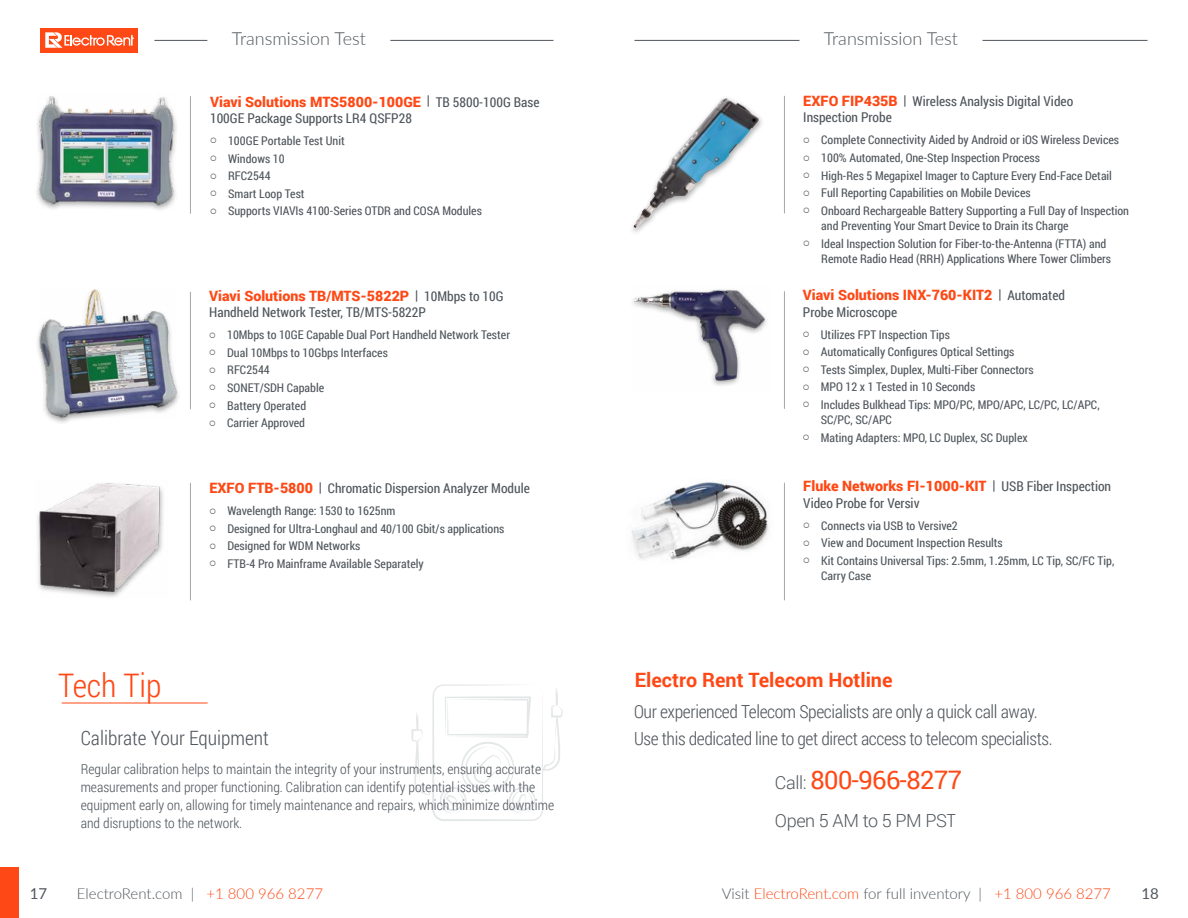
<style>
.page{position:relative;width:1188px;height:918px;background:#fff}
.page>*{position:absolute;margin:0;border:0;box-sizing:border-box;transform-origin:0 0}
.t1{font:300 32.4px "Roboto Condensed";color:#fe4815}
.t2{font:25.5px "Roboto";letter-spacing:-.02em;color:#fe4815}
.t3{font:700 19.8px "Roboto";color:#fe4815}
.t4{font:300 19.8px "Roboto Condensed";color:#4f555b}
.t5{font:300 18px/27px "Roboto Condensed";letter-spacing:-.02em;color:#4f555b}
.t6{font:300 18px "Lato";color:#4f555b}
.t7{font:300 18px "Roboto";letter-spacing:-.02em;color:#4f555b}
.t8{font:300 15px "Lato";color:#fe4815}
.t9{font:300 15px "Lato";color:#4f555b}
.t10{font:15px "Lato";color:#4f555b}
.t11{font:900 14.25px "Roboto";color:#fe4815}
.t12{font:300 13.8px/18px "Roboto Condensed";color:#4f555b}
.t13{font:13.5px/16.2px "Roboto Condensed";color:#4f555b}
.t14{font:12px/17.5px "Roboto Condensed";color:#4f555b}
.s1{font-family:"Roboto Condensed";font-weight:700;font-size:13.5px;color:#4f555b}
.s2{font-family:"Roboto Condensed";font-weight:400;font-size:13.5px;color:#4f555b}
.s3{font-family:"Roboto";font-weight:900;font-size:14.25px;color:#fe4815}
.s4{font-weight:700}
.s5{font-weight:300;font-size:18px;color:#4f555b}
.s6{font-family:"Roboto Condensed"}
.s7{color:#fe4815}
.s8{color:#4f555b}
</style>
<div class="page">
<div style="left:40px;top:28px;width:98px;height:24px;background:#fe4815"></div>
<svg style="left:45px;top:32px;width:89px;height:16px"></svg>
<div style="left:0;top:867px;width:18px;height:51px;background:#fe4815"></div>
<svg style="left:411px;top:684px;width:152px;height:137px"></svg>
<hr style="left:154px;top:40px;width:53px;height:1px;background:#4f555b">
<hr style="left:390px;top:40px;width:163px;height:1px;background:#4f555b">
<hr style="left:634px;top:40px;width:165px;height:1px;background:#4f555b">
<hr style="left:983px;top:40px;width:165px;height:1px;background:#4f555b">
<hr style="left:190px;top:483px;width:1px;height:117px;background:#a1a7aa">
<hr style="left:190px;top:292px;width:1px;height:117px;background:#a1a7aa">
<div style="left:35px;top:287px;width:146px;height:138px;background:#000;opacity:.35"></div>
<img style="left:39px;top:289px;width:137px;height:129px">
<hr style="left:784px;top:96px;width:1px;height:117px;background:#a1a7aa">
<hr style="left:784px;top:483px;width:1px;height:117px;background:#a1a7aa">
<img style="left:634px;top:98px;width:125px;height:130px">
<img style="left:631px;top:481px;width:139px;height:79px">
<img style="left:37px;top:483px;width:126px;height:114px">
<hr style="left:784px;top:291px;width:1px;height:118px;background:#a1a7aa">
<img style="left:632px;top:289px;width:135px;height:97px">
<hr style="left:190px;top:96px;width:1px;height:118px;background:#a1a7aa">
<img style="left:37px;top:96px;width:140px;height:113px">
<hr style="left:62px;top:703px;width:146px;height:1px;background:#fe4815">
<h3 class="t6" style="left:232px;top:26px;width:136px">Transmission Test</h3>
<h3 class="t6" style="left:824px;top:26px;width:136px">Transmission Test</h3>
<p class="t11" style="left:210px;top:92px;width:331px">Viavi Solutions MTS5800-100GE <span class="s1">|</span> <span class="s2">TB 5800-100G Base</span></p>
<p class="t13" style="left:210px;top:109px;width:203px">100GE Package Supports LR4 QSFP28</p>
<p class="t14" style="left:228px;top:132px;width:255px">100GE Portable Test Unit<br>Windows 10<br>RFC2544<br>Smart Loop Test<br>Supports VIAVIs 4100-Series OTDR and COSA Modules</p>
<p class="t13" style="left:803px;top:93px;width:271px"><span class="s3">EXFO FIP435B</span> <span class="s4">|</span> Wireless Analysis Digital Video<br>Inspection Probe</p>
<p class="t14" style="left:821px;top:131px;width:309px">Complete Connectivity Aided by Android or iOS Wireless Devices 100% Automated, One-Step Inspection Process<br>High-Res 5 Megapixel Imager to Capture Every End-Face Detail Full Reporting Capabilities on Mobile Devices<br>Onboard Rechargeable Battery Supporting a Full Day of Inspection</p>
<p class="t14" style="left:821px;top:217px;width:287px">and Preventing Your Smart Device to Drain its Charge<br>Ideal Inspection Solution for Fiber-to-the-Antenna (FTTA) and</p>
<p class="t14" style="left:821px;top:249px;width:291px">Remote Radio Head (RRH) Applications Where Tower Climbers</p>
<p class="t11" style="left:209px;top:286px;width:296px">Viavi Solutions TB/MTS-5822P <span class="s1">|</span> <span class="s2">10Mbps to 10G</span></p>
<p class="t13" style="left:209px;top:304px;width:218px">Handheld Network Tester, TB/MTS-5822P</p>
<p class="t14" style="left:227px;top:326px;width:284px">10Mbps to 10GE Capable Dual Port Handheld Network Tester<br>Dual 10Mbps to 10Gbps Interfaces<br>RFC2544<br>SONET/SDH Capable<br>Battery Operated<br>Carrier Approved</p>
<p class="t11" style="left:803px;top:285px;width:264px">Viavi Solutions INX-760-KIT2 <span class="s1">|</span> <span class="s2">Automated</span></p>
<p class="t13" style="left:803px;top:303px;width:96px">Probe Microscope</p>
<p class="t14" style="left:821px;top:325px;width:280px">Utilizes FPT Inspection Tips<br>Automatically Configures Optical Settings<br>Tests Simplex, Duplex, Multi-Fiber Connectors<br>MPO 12 x 1 Tested in 10 Seconds<br>Includes Bulkhead Tips: MPO/PC, MPO/APC, LC/PC, LC/APC,</p>
<p class="t14" style="left:821px;top:411px;width:208px">SC/PC, SC/APC<br>Mating Adapters: MPO, LC Duplex, SC Duplex</p>
<p class="t13" style="left:209px;top:480px;width:322px"><span class="s3">EXFO FTB-5800</span> <span class="s4">|</span> Chromatic Dispersion Analyzer Module</p>
<p class="t14" style="left:227px;top:502px;width:279px">Wavelength Range: 1530 to 1625nm<br>Designed for Ultra-Longhaul and 40/100 Gbit/s applications Designed for WDM Networks<br>FTB-4 Pro Mainframe Available Separately</p>
<p class="t11" style="left:803px;top:476px;width:309px">Fluke Networks FI-1000-KIT <span class="s1">|</span> <span class="s2">USB Fiber Inspection</span></p>
<p class="t13" style="left:803px;top:494px;width:118px">Video Probe for Versiv</p>
<p class="t14" style="left:821px;top:516px;width:295px">Connects via USB to Versive2<br>View and Document Inspection Results<br>Kit Contains Universal Tips: 2.5mm, 1.25mm, LC Tip, SC/FC Tip,</p>
<p class="t14" style="left:821px;top:567px;width:51px">Carry Case</p>
<h1 class="t1" style="left:58px;top:663px;width:105px">Tech Tip</h1>
<h3 class="t4" style="left:81px;top:724px;width:190px">Calibrate Your Equipment</h3>
<p class="t12" style="left:81px;top:760px;width:475px">Regular calibration helps to maintain the integrity of your instruments, ensuring accurate measurements and proper functioning. Calibration can identify potential issues with the equipment early on, allowing for timely maintenance and repairs, which minimize downtime and disruptions to the network.</p>
<h3 class="t3" style="left:635px;top:666px;width:259px">Electro Rent Telecom Hotline</h3>
<h3 class="t5" style="left:634px;top:697px;width:420px">Our experienced Telecom Specialists are only a quick call away.<br>Use this dedicated line to get direct access to telecom specialists.</h3>
<h2 class="t2" style="left:775px;top:762px;width:189px"><span class="s5">Call:</span> 800-966-8277</h2>
<h3 class="t7" style="left:775px;top:808px;width:182px">Open 5 AM to 5 PM PS<span class="s6">T</span></h3>
<p class="t10" style="left:30px;top:883px;width:19px">17</p>
<p class="t9" style="left:77px;top:883px;width:248px">ElectroRent.com | <span class="s7">+1 800 966 8277</span></p>
<p class="t8" style="left:722px;top:883px;width:391px"><span class="s8">Visit</span> ElectroRent.com <span class="s8">for full inventory |</span> +1 800 966 8277</p>
<p class="t10" style="left:1141px;top:883px;width:19px">18</p>
</div>
